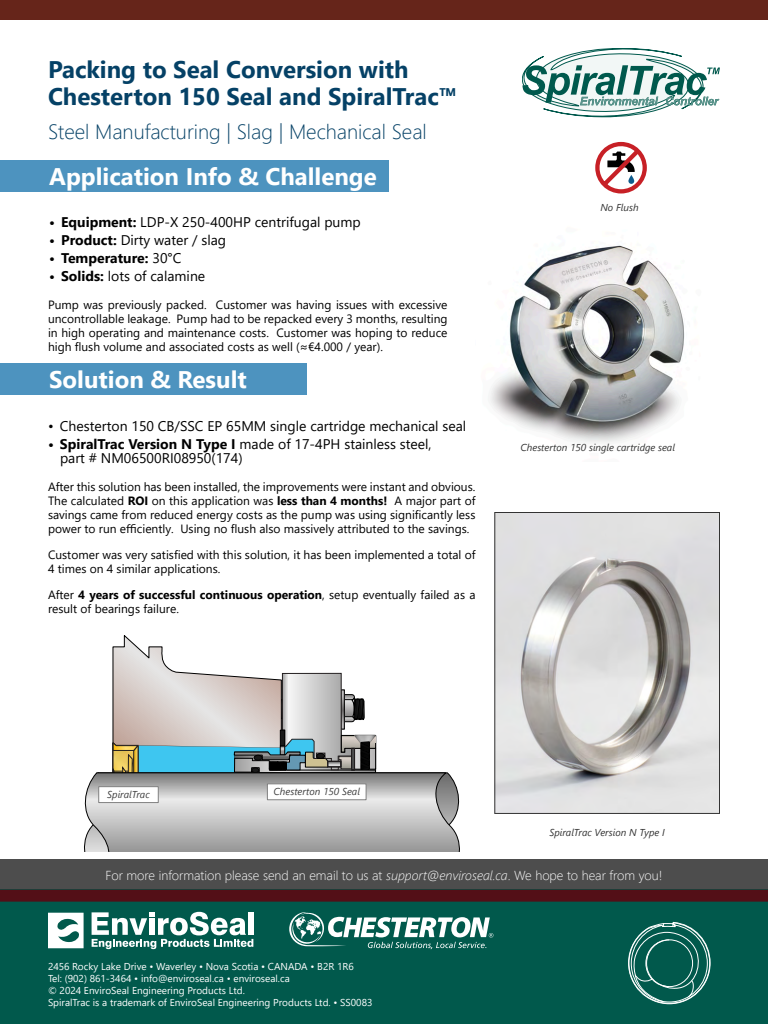
<style>
.page{position:relative;width:768px;height:1024px;background:#fff}
.page>*{position:absolute;margin:0;border:0;box-sizing:border-box;transform-origin:0 0}
.t1{font:700 24px "Segoe UI";color:#054166}
.t2{font:700 24px "Segoe UI";color:#fff}
.t3{font:300 20.7px "Segoe UI";color:#054166}
.t4{font:14px "Segoe UI";color:#000}
.t5{font:700 14px "Segoe UI";color:#000}
.t6{font:300 13px "Segoe UI";color:#fff}
.t7{font:12px "Segoe UI";color:#000}
.t8{font:700 12px "Segoe UI";color:#000}
.t9{font:10px "Segoe UI";color:#fff}
.t10{font:italic 10px "Segoe UI";color:#333}
.t11{font:italic 10px "Segoe UI";color:#404040}
.s1{font-weight:700}
.s2{font-weight:400}
.s3{font-style:italic}
</style>
<div class="page">
<div style="left:0;top:860px;width:768px;height:164px;background:#4d4d4d"></div>
<svg style="left:0;top:890px;width:768px;height:134px;background:#0a5046"></svg>
<svg style="left:48px;top:913px;width:36px;height:35px"></svg>
<div style="left:249px;top:912px;width:5px;height:23px;background:#fff"></div>
<svg style="left:92px;top:912px;width:161px;height:37px;background:#6a9d96"></svg>
<svg style="left:289px;top:912px;width:204px;height:37px;background:#559087"></svg>
<svg style="left:628px;top:921px;width:83px;height:84px;background:#267166"></svg>
<div style="left:0;top:0;width:768px;height:19px;background:#66251a"></div>
<div style="left:0;top:160px;width:389px;height:32px;background:#4d93bf"></div>
<div style="left:0;top:363px;width:306px;height:32px;background:#4d93bf"></div>
<svg style="left:595px;top:141px;width:52px;height:53px"></svg>
<img style="left:490px;top:245px;width:195px;height:198px">
<svg style="left:522px;top:48px;width:198px;height:69px"></svg>
<svg style="left:494px;top:512px;width:226px;height:302px;background:#cdcccc"></svg>
<svg style="left:112px;top:635px;width:82px;height:38px"></svg>
<svg style="left:84px;top:673px;width:376px;height:179px"></svg>
<div style="left:98px;top:786px;width:61px;height:17px;background:#fff;border:1px solid #808080"></div>
<div style="left:267px;top:783px;width:100px;height:17px;background:#fff;border:1px solid #808080"></div>
<p class="t1" style="left:48px;top:60px;width:362px">Packing to Seal Conversion with</p>
<p class="t1" style="left:48px;top:88px;width:411px">Chesterton 150 Seal and SpiralTrac™</p>
<p class="t3" style="left:48px;top:124px;width:380px">Steel Manufacturing | Slag | Mechanical Seal</p>
<p class="t2" style="left:49px;top:167px;width:329px">Application Info &amp; Challenge</p>
<p class="t4" style="left:49px;top:217px;width:313px"><span class="s1">• Equipment:</span> LDP-X 250-400HP centrifugal pump</p>
<p class="t4" style="left:49px;top:235px;width:179px"><span class="s1">• Product:</span> Dirty water / slag</p>
<p class="t5" style="left:49px;top:253px;width:134px">• Temperature: <span class="s2">30°C</span></p>
<p class="t4" style="left:49px;top:271px;width:158px"><span class="s1">• Solids:</span> lots of calamine</p>
<p class="t7" style="left:48px;top:300px;width:401px">Pump was previously packed. Customer was having issues with excessive</p>
<p class="t7" style="left:48px;top:314px;width:401px">uncontrollable leakage. Pump had to be repacked every 3 months, resulting</p>
<p class="t7" style="left:48px;top:328px;width:401px">in high operating and maintenance costs. Customer was hoping to reduce</p>
<p class="t7" style="left:48px;top:342px;width:336px">high flush volume and associated costs as well (≈€4.000 / year).</p>
<p class="t2" style="left:49px;top:371px;width:199px">Solution &amp; Result</p>
<p class="t4" style="left:48px;top:421px;width:420px">• Chesterton 150 CB/SSC EP 65MM single cartridge mechanical seal</p>
<p class="t4" style="left:48px;top:439px;width:385px"><span class="s1">• SpiralTrac Version N Type I</span> made of 17-4PH stainless steel,</p>
<p class="t4" style="left:60px;top:453px;width:184px">part # NM06500RI08950(174)</p>
<p class="t7" style="left:48px;top:483px;width:429px">After this solution has been installed, the improvements were instant and obvious.</p>
<p class="t7" style="left:48px;top:497px;width:341px">The calculated <span class="s1">ROI</span> on this application was <span class="s1">less than 4 months!</span></p>
<p class="t7" style="left:394px;top:497px;width:83px">A major part of</p>
<p class="t7" style="left:48px;top:511px;width:429px">savings came from reduced energy costs as the pump was using significantly less</p>
<p class="t7" style="left:48px;top:525px;width:423px">power to run efficiently. Using no flush also massively attributed to the savings.</p>
<p class="t7" style="left:48px;top:551px;width:429px">Customer was very satisfied with this solution, it has been implemented a total of</p>
<p class="t7" style="left:48px;top:565px;width:174px">4 times on 4 similar applications.</p>
<p class="t8" style="left:48px;top:591px;width:429px"><span class="s2">After</span> 4 years of successful continuous operation<span class="s2">, setup eventually failed as a</span></p>
<p class="t7" style="left:48px;top:605px;width:132px">result of bearings failure.</p>
<p class="t10" style="left:600px;top:204px;width:40px">No Flush</p>
<p class="t10" style="left:521px;top:444px;width:156px">Chesterton 150 single cartridge seal</p>
<p class="t11" style="left:107px;top:791px;width:44px">SpiralTrac</p>
<p class="t11" style="left:274px;top:788px;width:88px">Chesterton 150 Seal</p>
<p class="t10" style="left:549px;top:828px;width:117px">SpiralTrac Version N Type I</p>
<p class="t6" style="left:105px;top:871px;width:559px">For more information please send an email to us at <span class="s3">support@enviroseal.ca</span>. We hope to hear from you!</p>
<p class="t9" style="left:48px;top:963px;width:307px">2456 Rocky Lake Drive • Waverley • Nova Scotia • CANADA • B2R 1R6</p>
<p class="t9" style="left:48px;top:975px;width:243px">Tel: (902) 861-3464 • info@enviroseal.ca • enviroseal.ca</p>
<p class="t9" style="left:48px;top:987px;width:198px">© 2024 EnviroSeal Engineering Products Ltd.</p>
<p class="t9" style="left:48px;top:999px;width:326px">SpiralTrac is a trademark of EnviroSeal Engineering Products Ltd. • SS0083</p>
</div>
